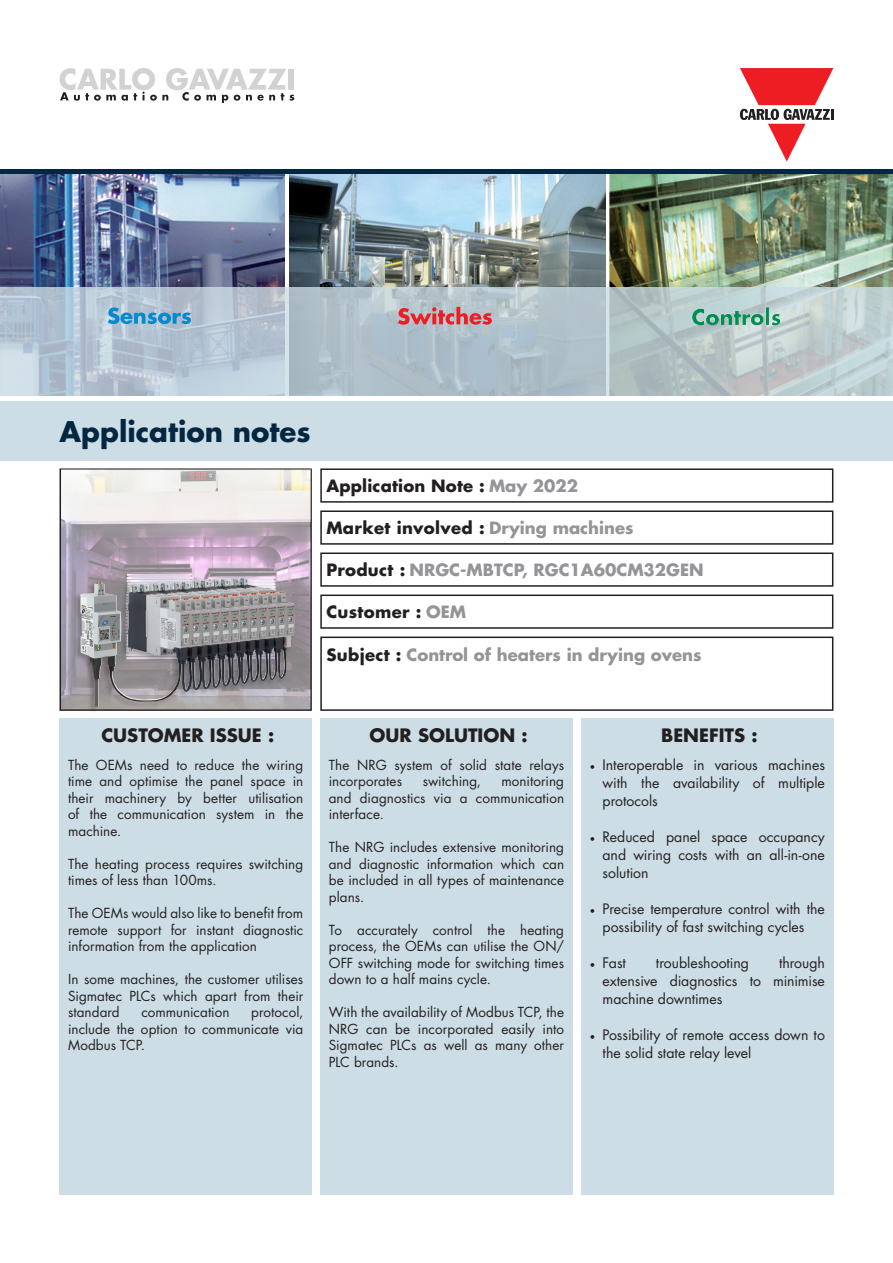
<style>
.page{position:relative;width:893px;height:1263px;background:#fff}
.page>*{position:absolute;margin:0;border:0;box-sizing:border-box;transform-origin:0 0}
.t1{font:700 27.75px "Futura Std";color:#032742}
.t2{font:700 18px "Futura Std";color:#231f20}
.t3{font:700 16.5px "Futura Std";color:#939598}
.t4{font:700 16.5px "Futura Std";letter-spacing:.01em;color:#231f20}
.t5{font:14.1px/18px "Futura Std";letter-spacing:-.005em;color:#231f20;text-align:justify}
.t6{font:13.5px/16.5px "Futura Std";letter-spacing:.005em;color:#231f20;text-align:justify}
.s1{color:#939598}
.s2{color:#231f20}
.s3{font-family:"Minion Pro"}
</style>
<div class="page">
<svg style="left:740px;top:68px;width:93px;height:94px"></svg>
<svg style="left:60px;top:68px;width:234px;height:34px"></svg>
<div style="left:0;top:401px;width:893px;height:60px;background:#cddde6"></div>
<div style="left:60px;top:468px;width:252px;height:243px;border:2px solid #231f20"></div>
<div style="left:320px;top:468px;width:513px;height:35px;border:2px solid #231f20"></div>
<div style="left:320px;top:510px;width:513px;height:35px;border:2px solid #231f20"></div>
<div style="left:320px;top:552px;width:513px;height:35px;border:2px solid #231f20"></div>
<div style="left:320px;top:594px;width:513px;height:35px;border:2px solid #231f20"></div>
<div style="left:320px;top:636px;width:513px;height:75px;border:2px solid #231f20"></div>
<div style="left:60px;top:719px;width:252px;height:476px;background:#cddde6"></div>
<div style="left:320px;top:719px;width:253px;height:476px;background:#cddde6"></div>
<div style="left:581px;top:719px;width:252px;height:476px;background:#cddde6"></div>
<img style="left:61px;top:470px;width:249px;height:239px">
<div style="left:73px;top:576px;width:223px;height:138px;background:#231f20;opacity:.35"></div>
<img style="left:149px;top:578px;width:96px;height:13px">
<img style="left:0;top:173px;width:285px;height:114px">
<img style="left:289px;top:173px;width:317px;height:114px">
<img style="left:610px;top:173px;width:283px;height:114px">
<svg style="left:0;top:287px;width:893px;height:109px;background:#b6c5ce"></svg>
<img style="left:692px;top:307px;width:88px;height:18px">
<svg style="left:398px;top:307px;width:94px;height:18px;background:#cc7e85"></svg>
<svg style="left:108px;top:307px;width:83px;height:17px"></svg>
<hr style="left:0;top:169px;width:893px;height:4px;background:#032742">
<h1 class="t1" style="left:60px;top:413px;width:253px">Application notes</h1>
<p class="t4" style="left:326px;top:475px;width:253px">Application Note : <span class="s1">May 2022</span></p>
<p class="t4" style="left:326px;top:517px;width:309px">Market involved : <span class="s1">Drying machines</span></p>
<p class="t3" style="left:326px;top:559px;width:379px"><span class="s2">Product :</span> NRGC-MBTCP, RGC1A60CM32GEN</p>
<p class="t4" style="left:326px;top:601px;width:141px">Customer : <span class="s1">OEM</span></p>
<p class="t3" style="left:326px;top:644px;width:377px"><span class="s2">Subject :</span> Control of heaters in drying ovens</p>
<h2 class="t2" style="left:101px;top:723px;width:174px">CUSTOMER ISSUE :</h2>
<h2 class="t2" style="left:370px;top:723px;width:159px">OUR SOLUTION :</h2>
<h2 class="t2" style="left:661px;top:723px;width:98px">BENEFITS :</h2>
<p class="t6" style="left:68px;top:756px;width:237px">The OEMs need to reduce the wiring time and optimise the panel space in their machinery by better utilisation of the communication system in the machine.</p>
<p class="t6" style="left:68px;top:855px;width:237px">The heating process requires switching times of less than 100ms.</p>
<p class="t6" style="left:68px;top:905px;width:237px">The OEMs would also like to benefit from remote support for instant diagnostic information from the application</p>
<p class="t6" style="left:68px;top:971px;width:237px">In some machines, the customer utilises Sigmatec PLCs which apart from their standard</p>
<p class="t6" style="left:329px;top:756px;width:237px">The NRG system of solid state relays incorporates</p>
<p class="t5" style="left:603px;top:756px;width:224px;text-indent:-13px"><span class="s3">•</span> Interoperable in various machines with the availability of multiple protocols</p>
<p class="t5" style="left:603px;top:828px;width:224px;text-indent:-13px"><span class="s3">•</span> Reduced panel space occupancy and wiring costs with an all-in-one solution</p>
<p class="t5" style="left:590px;top:900px;width:237px;text-align:center"><span class="s3">•</span> Precise temperature control with the possibility of fast switching cycles</p>
<p class="t5" style="left:590px;top:954px;width:38px"><span class="s3">•</span> Fast</p>
<p class="t5" style="left:656px;top:954px;width:95px">troubleshooting</p>
<p class="t6" style="left:423px;top:773px;width:60px">switching,</p>
<p class="t6" style="left:329px;top:773px;width:237px;text-indent:173px">monitoring and diagnostics via a communication interface.</p>
<p class="t6" style="left:329px;top:839px;width:237px">The NRG includes extensive monitoring and diagnostic information which can be included in all types of maintenance plans.</p>
<p class="t6" style="left:329px;top:921px;width:237px">To accurately control the heating process, the OEMs can utilise the ON/ OFF switching mode for switching times down to a half mains cycle.</p>
<p class="t6" style="left:329px;top:1004px;width:237px">With the availability of Modbus TCP, the NRG can be incorporated easily into Sigmatec PLCs as well as many other PLC brands.</p>
<p class="t5" style="left:603px;top:954px;width:224px;text-indent:176px">through extensive diagnostics to minimise machine downtimes</p>
<p class="t5" style="left:603px;top:1026px;width:224px;text-indent:-13px"><span class="s3">•</span> Possibility of remote access down to the solid state relay level</p>
<p class="t6" style="left:68px;top:1004px;width:237px;text-indent:183px">protocol, include the option to communicate via Modbus TCP.</p>
<p class="t6" style="left:141px;top:1004px;width:90px">communication</p>
</div>
